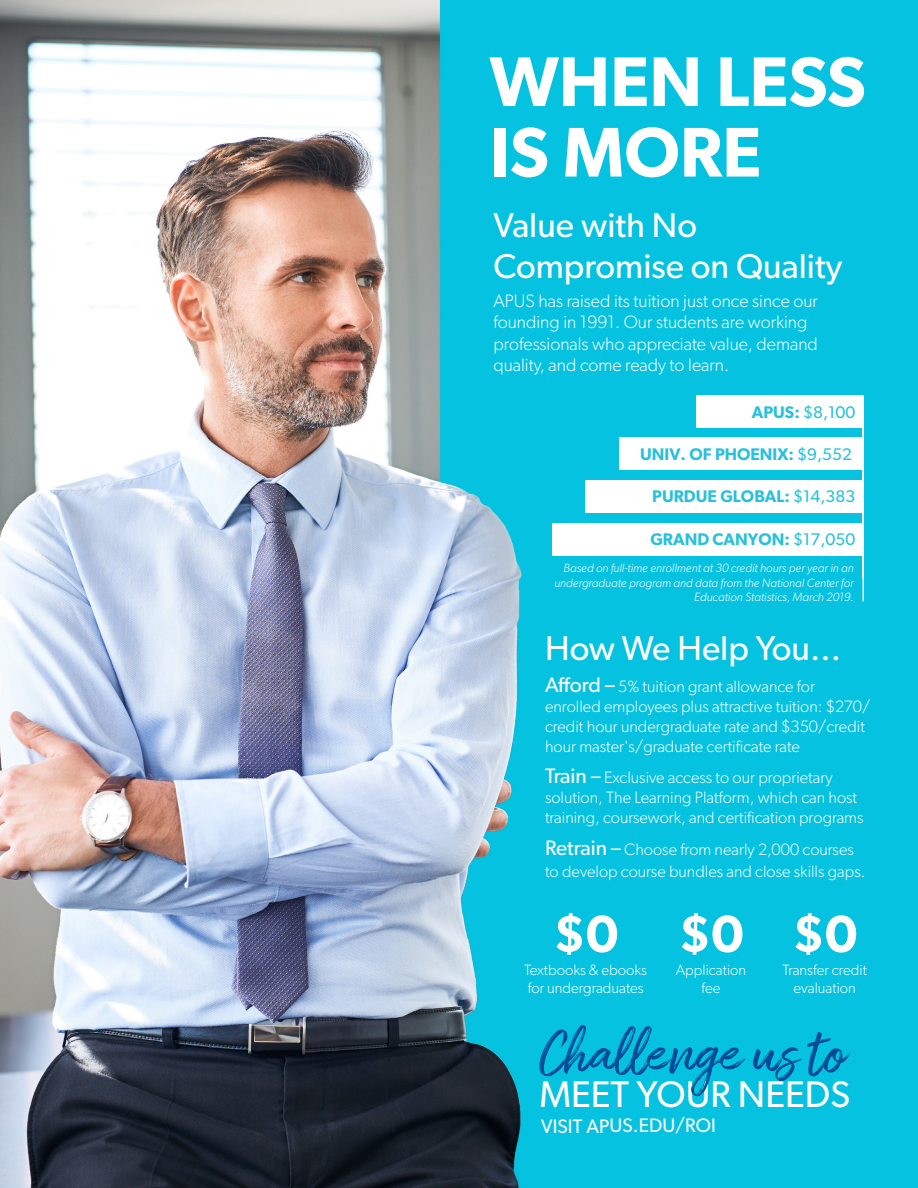
<style>
.page{position:relative;width:918px;height:1188px;background:#fff}
.page>*{position:absolute;margin:0;border:0;box-sizing:border-box;transform-origin:0 0}
.t1{font:600 70.5px/70.5px "Gibson";color:#fff}
.CTA{font:61.5px "Amithen";color:#004c97}
.NUMBERS{font:600 52.5px "Gibson";color:#fff}
.CTA-2{font:37.2px "Gibson";color:#fff}
.Subtitle{font:34.5px/41.4px "Gibson";color:#fff}
.Body{font:19.5px "Gibson";letter-spacing:-.01em;color:#fff}
.Body-2{font:300 18px/21.6px "Gibson";color:#fff}
.t2{font:600 16.95px "Gibson";color:#28c0dc}
.t3{font:16.95px "Gibson";color:#28c0dc}
.Body-3{font:300 16.5px/19.8px "Gibson";color:#fff}
.Body-4{font:300 15px/18px "Gibson";color:#fff;text-align:center}
.Body-5{font:italic 300 12px/14.4px "Gibson";color:#fff;text-align:right}
.s1{font-weight:600}
.s2{font-weight:400}
.s3{font-weight:400;font-size:21px}
</style>
<div class="page">
<img style="left:0;top:0;width:918px;height:1188px">
<div style="left:696px;top:395px;width:167px;height:33px;background:#fff"></div>
<div style="left:586px;top:481px;width:277px;height:32px;background:#fff"></div>
<div style="left:619px;top:438px;width:244px;height:32px;background:#fff"></div>
<div style="left:552px;top:524px;width:311px;height:32px;background:#fff"></div>
<hr style="left:862px;top:395px;width:2px;height:160px;background:#fff">
<hr style="left:862px;top:441px;width:2px;height:160px;background:#fff">
<p class="t1" style="left:490px;top:45px;width:378px">WHEN LESS<br>IS MORE</p>
<p class="Subtitle" style="left:494px;top:204px;width:350px">Value with No<br>Compromise on Quality</p>
<p class="Body-2" style="left:494px;top:289px;width:326px">APUS has raised its tuition just once since our founding in 1991. Our students are working professionals who appreciate value, demand quality, and come ready to learn.</p>
<p class="t3" style="left:752px;top:402px;width:105px"><span class="s1">APUS:</span> $8,100</p>
<p class="t2" style="left:640px;top:444px;width:213px">UNIV. OF PHOENIX: <span class="s2">$9,552</span></p>
<p class="t2" style="left:652px;top:487px;width:205px">PURDUE GLOBAL: <span class="s2">$14,383</span></p>
<p class="t2" style="left:650px;top:529px;width:206px">GRAND CANYON: <span class="s2">$17,050</span></p>
<p class="Body-5" style="left:554px;top:561px;width:301px">Based on full-time enrollment at 30 credit hours per year in an undergraduate program and data from the National Center for<br>Education Statistics, March 2019.</p>
<p class="Subtitle" style="left:545px;top:627px;width:298px">How We Help You...</p>
<p class="Body-3" style="left:545px;top:676px;width:327px"><span class="s3">Afford –</span> 5% tuition grant allowance for enrolled employees plus attractive tuition: $270/ credit hour undergraduate rate and $350/credit hour master's/graduate certificate rate</p>
<p class="Body-3" style="left:545px;top:768px;width:320px"><span class="s3">Train –</span> Exclusive access to our proprietary solution, The Learning Platform, which can host training, coursework, and certification programs</p>
<p class="Body-3" style="left:545px;top:838px;width:322px;line-height:21.6px"><span class="s3">Retrain –</span> Choose from nearly 2,000 courses to develop course bundles and close skills gaps.</p>
<p class="NUMBERS" style="left:553px;top:902px;width:67px">$0</p>
<p class="NUMBERS" style="left:678px;top:902px;width:67px">$0</p>
<p class="NUMBERS" style="left:792px;top:902px;width:67px">$0</p>
<p class="Body-4" style="left:524px;top:960px;width:124px;text-align:left">Textbooks &amp; ebooks for undergraduates</p>
<p class="Body-4" style="left:676px;top:960px;width:72px">Application fee</p>
<p class="Body-4" style="left:783px;top:960px;width:86px">Transfer credit evaluation</p>
<p class="CTA" style="left:539px;top:1016px;width:306px">Challenge us to</p>
<p class="CTA-2" style="left:539px;top:1072px;width:312px">MEET YOUR NEEDS</p>
<p class="Body" style="left:541px;top:1114px;width:177px">VISIT APUS.EDU/ROI</p>
</div>
